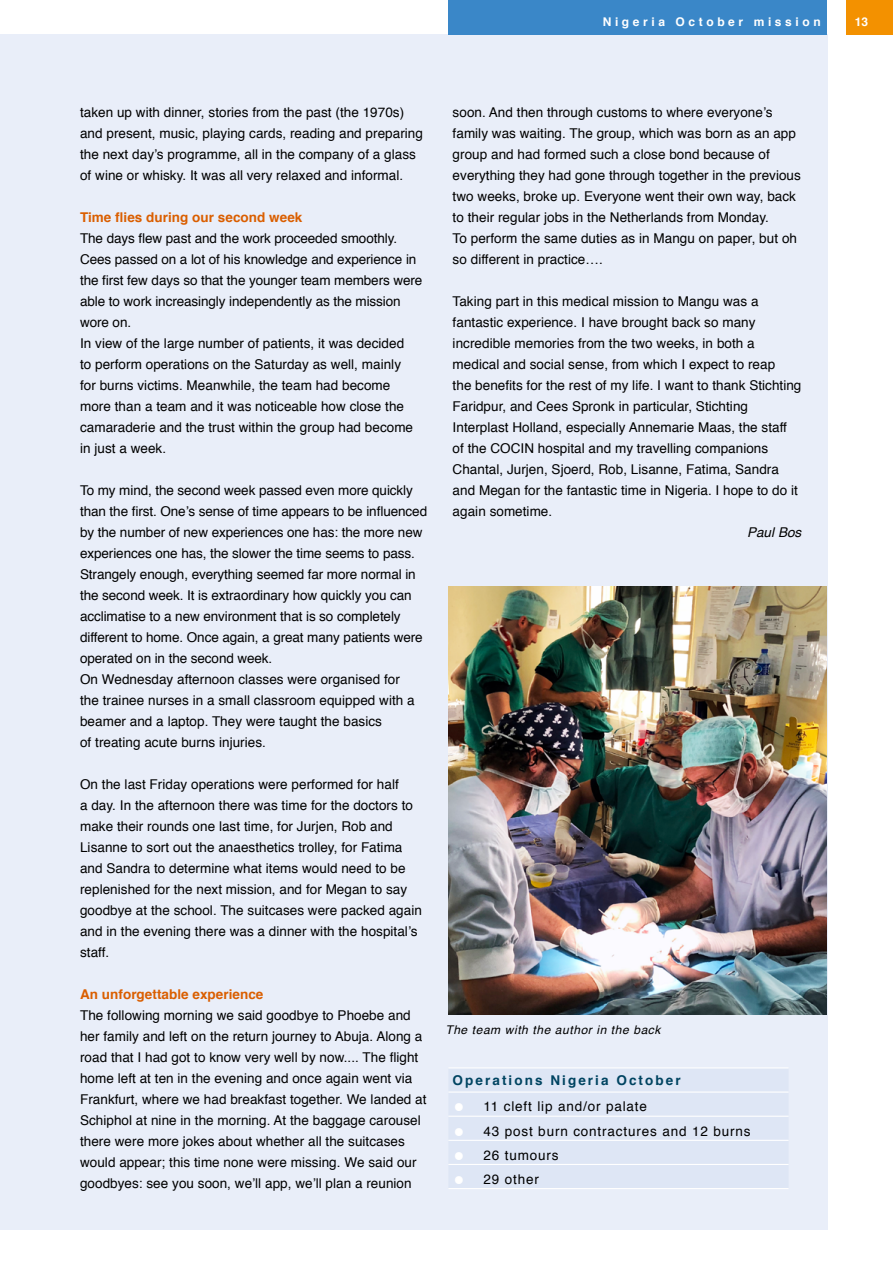
<style>
.page{position:relative;width:893px;height:1263px;background:#fff}
.page>*{position:absolute;margin:0;border:0;box-sizing:border-box;transform-origin:0 0}
.t1{font:13.5px/21px "Helvetica";letter-spacing:.005em;color:#000}
.t2{font:13.5px "Helvetica";letter-spacing:.065em;color:#000}
.t3{font:700 13.5px "Helvetica";letter-spacing:.005em;color:#da5e00}
.t4{font:700 13.5px "Helvetica";letter-spacing:.155em;color:#004461}
.t5{font:italic 13.5px "Helvetica";letter-spacing:.005em;color:#000}
.t6{font:italic 12px "Helvetica";letter-spacing:.05em;color:#000}
.t7{font:700 12px "Helvetica";letter-spacing:.3em;color:#fff}
.s1{font-size:36px;color:#fff}
</style>
<div class="page">
<div style="left:0;top:34px;width:827px;height:1196px;background:#e9eef9"></div>
<img style="left:449px;top:587px;width:378px;height:427px">
<div style="left:449px;top:1069px;width:339px;height:119px;background:#dee6f5"></div>
<hr style="left:448px;top:1067px;width:341px;height:1px;background:#fff">
<hr style="left:448px;top:1091px;width:341px;height:2px;background:#fff">
<hr style="left:448px;top:1116px;width:341px;height:1px;background:#fff">
<hr style="left:448px;top:1140px;width:341px;height:1px;background:#fff">
<hr style="left:448px;top:1164px;width:341px;height:1px;background:#fff">
<hr style="left:448px;top:1188px;width:341px;height:1px;background:#fff">
<div style="left:846px;top:0;width:47px;height:34px;background:#f39100"></div>
<div style="left:449px;top:0;width:378px;height:34px;background:#3a87c8"></div>
<p class="t7" style="left:603px;top:12px;width:219px">Nigeria October mission</p>
<p class="t7" style="left:855px;top:12px;width:15px">13</p>
<p class="t1" style="left:80px;top:102px;width:344px">taken up with dinner, stories from the past (the 1970s) and present, music, playing cards, reading and preparing the next day’s programme, all in the company of a glass of wine or whisky. It was all very relaxed and informal.</p>
<p class="t3" style="left:80px;top:206px;width:224px">Time flies during our second week</p>
<p class="t1" style="left:80px;top:228px;width:344px">The days flew past and the work proceeded smoothly.<br>Cees passed on a lot of his knowledge and experience in the first few days so that the younger team members were able to work increasingly independently as the mission wore on.<br>In view of the large number of patients, it was decided<br>to perform operations on the Saturday as well, mainly<br>for burns victims. Meanwhile, the team had become more than a team and it was noticeable how close the camaraderie and the trust within the group had become in just a week.</p>
<p class="t1" style="left:80px;top:480px;width:349px">To my mind, the second week passed even more quickly than the first. One’s sense of time appears to be influenced by the number of new experiences one has: the more new experiences one has, the slower the time seems to pass.<br>Strangely enough, everything seemed far more normal in the second week. It is extraordinary how quickly you can acclimatise to a new environment that is so completely different to home. Once again, a great many patients were operated on in the second week.<br>On Wednesday afternoon classes were organised for<br>the trainee nurses in a small classroom equipped with a beamer and a laptop. They were taught the basics<br>of treating acute burns injuries.</p>
<p class="t1" style="left:80px;top:774px;width:343px">On the last Friday operations were performed for half<br>a day. In the afternoon there was time for the doctors to make their rounds one last time, for Jurjen, Rob and Lisanne to sort out the anaesthetics trolley, for Fatima and Sandra to determine what items would need to be replenished for the next mission, and for Megan to say goodbye at the school. The suitcases were packed again and in the evening there was a dinner with the hospital’s staff.</p>
<p class="t3" style="left:80px;top:984px;width:185px">An unforgettable experience</p>
<p class="t1" style="left:80px;top:1005px;width:348px">The following morning we said goodbye to Phoebe and her family and left on the return journey to Abuja. Along a road that I had got to know very well by now.... The flight home left at ten in the evening and once again went via Frankfurt, where we had breakfast together. We landed at Schiphol at nine in the morning. At the baggage carousel there were more jokes about whether all the suitcases would appear; this time none were missing. We said our goodbyes: see you soon, we’ll app, we’ll plan a reunion</p>
<p class="t1" style="left:453px;top:102px;width:350px">soon. And then through customs to where everyone’s family was waiting. The group, which was born as an app group and had formed such a close bond because of everything they had gone through together in the previous two weeks, broke up. Everyone went their own way, back to their regular jobs in the Netherlands from Monday.<br>To perform the same duties as in Mangu on paper, but oh so different in practice….</p>
<p class="t1" style="left:453px;top:291px;width:350px">Taking part in this medical mission to Mangu was a fantastic experience. I have brought back so many incredible memories from the two weeks, in both a medical and social sense, from which I expect to reap<br>the benefits for the rest of my life. I want to thank Stichting Faridpur, and Cees Spronk in particular, Stichting Interplast Holland, especially Annemarie Maas, the staff of the COCIN hospital and my travelling companions Chantal, Jurjen, Sjoerd, Rob, Lisanne, Fatima, Sandra and Megan for the fantastic time in Nigeria. I hope to do it again sometime.</p>
<p class="t5" style="left:747px;top:522px;width:56px">Paul Bos</p>
<p class="t6" style="left:445px;top:1020px;width:217px">The team with the author in the back</p>
<p class="t4" style="left:453px;top:1069px;width:229px">Operations Nigeria October</p>
<p class="t2" style="left:453px;top:1096px;width:196px"><span class="s1">•</span> 11 cleft lip and/or palate</p>
<p class="t2" style="left:453px;top:1120px;width:299px"><span class="s1">•</span> 43 post burn contractures and 12 burns</p>
<p class="t2" style="left:453px;top:1144px;width:107px"><span class="s1">•</span> 26 tumours</p>
<p class="t1" style="left:453px;top:1169px;width:88px"><span class="s1">•</span> 29 other</p>
</div>
